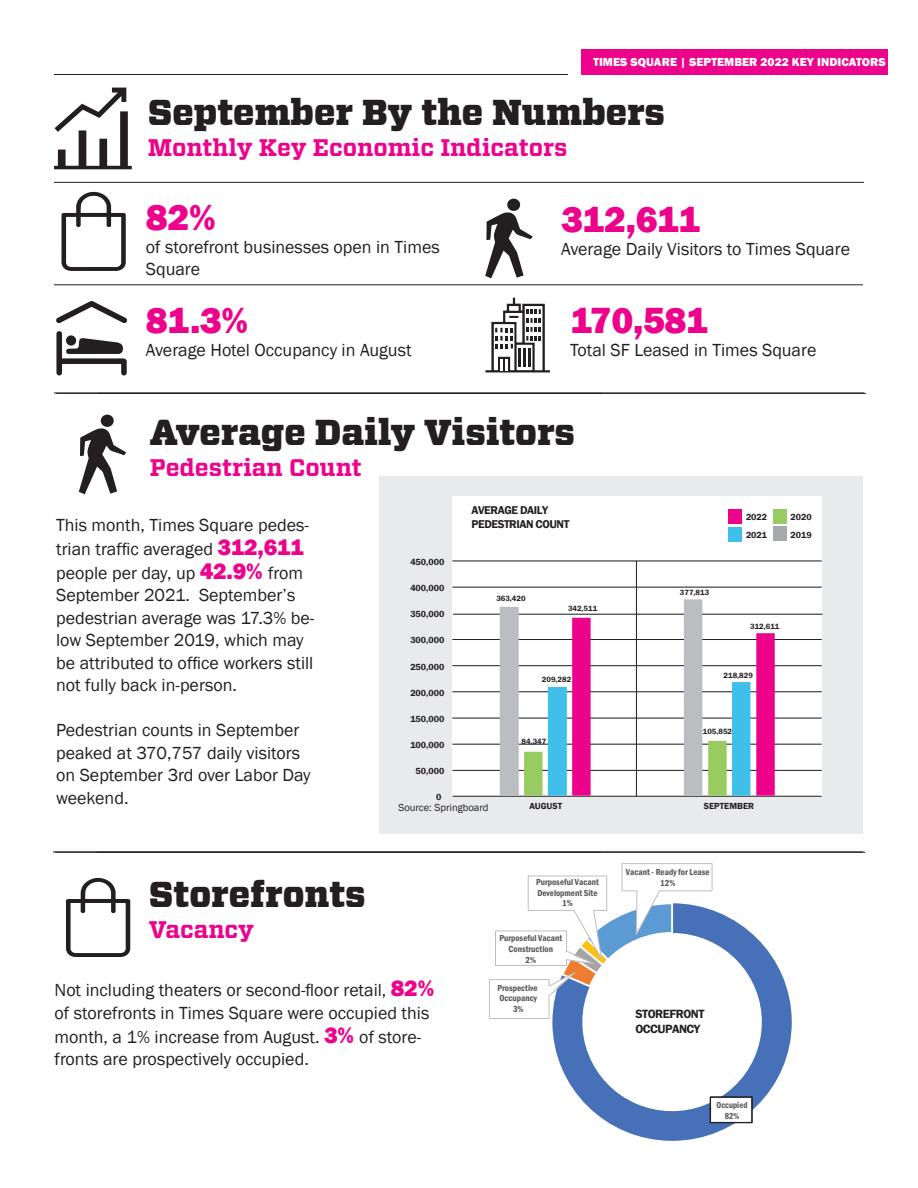
<style>
.page{position:relative;width:918px;height:1188px;background:#fff}
.page>*{position:absolute;margin:0;border:0;box-sizing:border-box;transform-origin:0 0}
.body{font:800 37.5px "Franklin Gothic";letter-spacing:-.02em;color:#ed028c}
.t1{font:900 36px "Vitesse";color:#231f20}
.t2{font:700 24px "Vitesse";color:#ed028c}
.body-2{font:18px/23px "Franklin Gothic";color:#231f20}
.t3{font:600 12.3px/14.7px "Franklin Gothic";letter-spacing:-.035em;color:#231f20}
.t4{font:800 12px "Franklin Gothic";letter-spacing:.005em;color:#fff}
.t5{font:600 11.7px/14px "Franklin Gothic";letter-spacing:-.035em;color:#231f20}
.t6{font:10.5px "Franklin Gothic";color:#231f20}
.t7{font:600 condensed 9px/10.8px "Franklin Gothic";color:#595959;text-align:center}
.t8{font:600 9px/17.9px "Franklin Gothic";color:#231f20}
.t9{font:600 condensed 9px/10.8px "Franklin Gothic";color:#595959;text-align:center;scale:.96 1}
.t10{font:600 7.8px "Franklin Gothic";color:#231f20}
.s1{font-weight:800;font-size:23.25px;color:#ed028c}
</style>
<div class="page">
<hr style="left:56px;top:393px;width:810px;height:1px;background:#231f20">
<hr style="left:54px;top:182px;width:810px;height:1px;background:#231f20">
<hr style="left:54px;top:284px;width:809px;height:1px;background:#231f20">
<hr style="left:54px;top:393px;width:810px;height:1px;background:#231f20">
<svg style="left:79px;top:415px;width:47px;height:79px"></svg>
<div style="left:101px;top:415px;width:13px;height:12px;background:#231f20;border-radius:50%"></div>
<hr style="left:54px;top:74px;width:514px;height:1px;background:#231f20">
<div style="left:581px;top:49px;width:306px;height:26px;background:#ed028c"></div>
<div style="left:379px;top:476px;width:484px;height:358px;background:#e9eaeb"></div>
<div style="left:453px;top:496px;width:369px;height:300px;background:#fff"></div>
<div style="left:728px;top:509px;width:14px;height:15px;background:#ed028c"></div>
<div style="left:728px;top:527px;width:14px;height:14px;background:#3fbfe9"></div>
<hr style="left:636px;top:561px;width:1px;height:235px;background:#231f20">
<hr style="left:452px;top:561px;width:370px;height:1px;background:#231f20">
<hr style="left:453px;top:614px;width:369px;height:1px;background:#231f20">
<hr style="left:452px;top:587px;width:370px;height:1px;background:#231f20">
<hr style="left:452px;top:639px;width:370px;height:1px;background:#231f20">
<hr style="left:452px;top:665px;width:370px;height:1px;background:#231f20">
<hr style="left:452px;top:692px;width:370px;height:1px;background:#231f20">
<hr style="left:452px;top:718px;width:370px;height:1px;background:#231f20">
<hr style="left:452px;top:744px;width:370px;height:1px;background:#231f20">
<hr style="left:452px;top:770px;width:370px;height:1px;background:#231f20">
<hr style="left:453px;top:796px;width:369px;height:1px;background:#231f20">
<div style="left:773px;top:509px;width:14px;height:15px;background:#98cc63"></div>
<div style="left:773px;top:526px;width:14px;height:15px;background:#a8a9ad"></div>
<svg style="left:500px;top:599px;width:275px;height:197px"></svg>
<svg style="left:485px;top:199px;width:48px;height:79px"></svg>
<div style="left:507px;top:199px;width:13px;height:12px;background:#231f20;border-radius:50%"></div>
<svg style="left:485px;top:298px;width:65px;height:74px"></svg>
<svg style="left:61px;top:191px;width:65px;height:80px"></svg>
<svg style="left:54px;top:88px;width:78px;height:81px"></svg>
<svg style="left:56px;top:301px;width:71px;height:23px"></svg>
<svg style="left:56px;top:331px;width:71px;height:44px"></svg>
<hr style="left:55px;top:852px;width:810px;height:1px;background:#231f20">
<hr style="left:53px;top:852px;width:810px;height:1px;background:#231f20">
<svg style="left:552px;top:910px;width:240px;height:231px"></svg>
<svg style="left:709px;top:1096px;width:44px;height:28px"></svg>
<svg style="left:489px;top:863px;width:224px;height:156px"></svg>
<svg style="left:66px;top:877px;width:64px;height:80px"></svg>
<p class="t4" style="left:593px;top:55px;width:294px">TIMES SQUARE | SEPTEMBER 2022 KEY INDICATORS</p>
<p class="t1" style="left:148px;top:88px;width:519px">September By the Numbers</p>
<p class="t2" style="left:148px;top:132px;width:421px">Monthly Key Economic Indicators</p>
<p class="body" style="left:146px;top:193px;width:71px">82%</p>
<p class="body-2" style="left:146px;top:236px;width:295px;line-height:22.5px">of storefront businesses open in Times<br>Square</p>
<p class="body" style="left:146px;top:296px;width:104px">81.3%</p>
<p class="body-2" style="left:146px;top:339px;width:267px">Average Hotel Occupancy in August</p>
<p class="body" style="left:561px;top:196px;width:140px">312,611</p>
<p class="body-2" style="left:561px;top:238px;width:290px">Average Daily Visitors to Times Square</p>
<p class="body" style="left:570px;top:296px;width:139px">170,581</p>
<p class="body-2" style="left:570px;top:339px;width:248px">Total SF Leased in Times Square</p>
<p class="t1" style="left:150px;top:408px;width:427px">Average Daily Visitors</p>
<p class="t2" style="left:150px;top:452px;width:213px">Pedestrian Count</p>
<p class="body-2" style="left:56px;top:514px;width:260px">This month, Times Square pedes&shy;trian traffic averaged <span class="s1">312,611 </span>people per day, up <span class="s1">42.9%</span> from<br>September 2021. September’s pedestrian average was 17.3% be&shy;low September 2019, which may be attributed to office workers still not fully back in-person.</p>
<p class="body-2" style="left:56px;top:719px;width:256px;line-height:22.5px">Pedestrian counts in September peaked at 370,757 daily visitors on September 3rd over Labor Day weekend.</p>
<p class="t8" style="left:410px;top:553px;width:36px">450,000</p>
<p class="t8" style="left:410px;top:579px;width:36px">400,000</p>
<p class="t8" style="left:410px;top:605px;width:36px">350,000</p>
<p class="t8" style="left:410px;top:632px;width:36px">300,000</p>
<p class="t8" style="left:410px;top:658px;width:36px">250,000</p>
<p class="t8" style="left:410px;top:684px;width:36px">200,000</p>
<p class="t8" style="left:410px;top:710px;width:36px">150,000</p>
<p class="t8" style="left:410px;top:736px;width:36px">100,000</p>
<p class="t8" style="left:416px;top:762px;width:30px">50,000</p>
<p class="t8" style="left:436px;top:789px;width:7px">0</p>
<p class="t5" style="left:472px;top:503px;width:99px">AVERAGE DAILY<br>PEDESTRIAN COUNT</p>
<p class="t10" style="left:496px;top:593px;width:31px">363,420</p>
<p class="t10" style="left:568px;top:604px;width:31px">342,511</p>
<p class="t10" style="left:542px;top:674px;width:31px">209,282</p>
<p class="t10" style="left:522px;top:737px;width:26px">84,347</p>
<p class="t8" style="left:746px;top:509px;width:23px">2022<br>2021</p>
<p class="t10" style="left:680px;top:587px;width:31px">377,813</p>
<p class="t10" style="left:750px;top:621px;width:31px">312,611</p>
<p class="t10" style="left:724px;top:670px;width:31px">218,829</p>
<p class="t10" style="left:703px;top:727px;width:31px">105,852</p>
<p class="t6" style="left:399px;top:801px;width:91px">Source: Springboard</p>
<p class="t8" style="left:529px;top:797px;width:34px">AUGUST</p>
<p class="t8" style="left:704px;top:797px;width:52px">SEPTEMBER</p>
<p class="t8" style="left:791px;top:508px;width:23px">2020<br>2019</p>
<p class="t1" style="left:149px;top:870px;width:218px">Storefronts</p>
<p class="t2" style="left:149px;top:914px;width:107px">Vacancy</p>
<p class="body-2" style="left:55px;top:979px;width:381px">Not including theaters or second-floor retail, <span class="s1">82% </span>of storefronts in Times Square were occupied this month, a 1% increase from August. <span class="s1">3%</span> of store&shy;fronts are prospectively occupied.</p>
<p class="t7" style="left:536px;top:876px;width:64px">Purposeful Vacant<br>Development Site<br>1%</p>
<p class="t7" style="left:499px;top:933px;width:64px">Purposeful Vacant<br>Construction<br>2%</p>
<p class="t7" style="left:498px;top:982px;width:42px">Prospective<br>Occupancy<br>3%</p>
<p class="t7" style="left:626px;top:866px;width:85px">Vacant - Ready for Lease<br>12%</p>
<p class="t3" style="left:635px;top:1007px;width:71px">STOREFRONT<br>OCCUPANCY</p>
<p class="t9" style="left:717px;top:1099px;width:34px">Occupied<br>82%</p>
</div>
